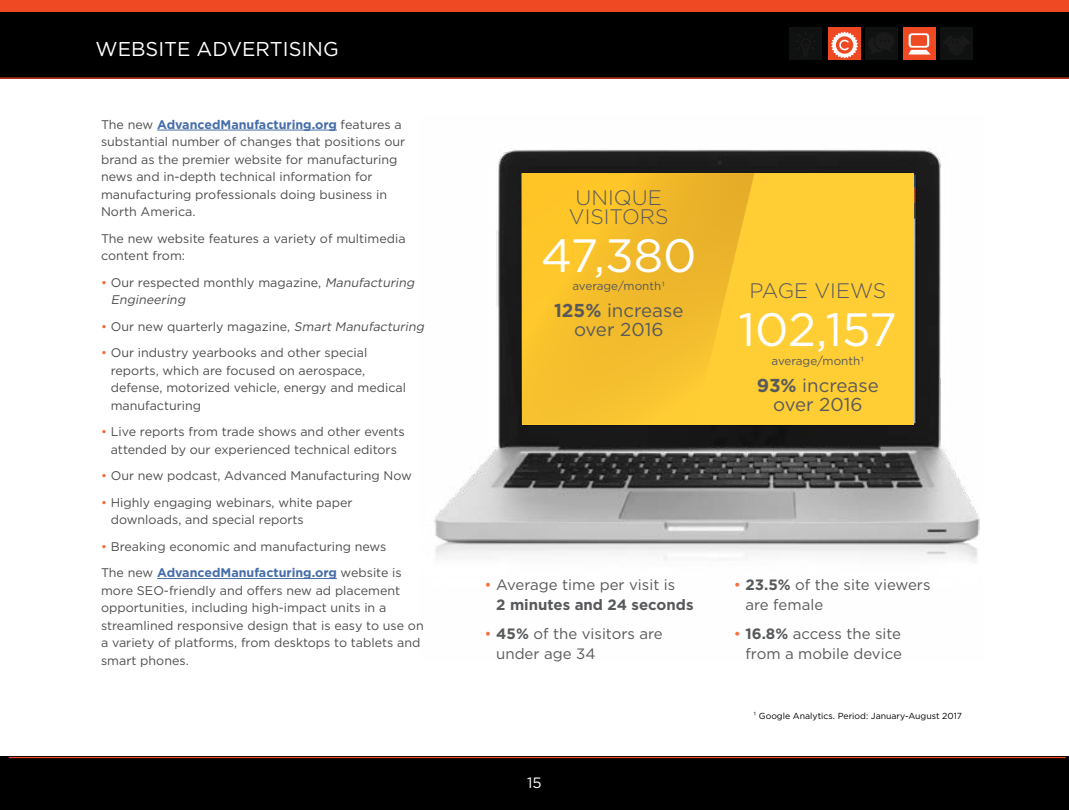
<style>
.page{position:relative;width:1069px;height:810px;background:#fff}
.page>*{position:absolute;margin:0;border:0;box-sizing:border-box;transform-origin:0 0}
.t1{font:46.75px "Gotham";letter-spacing:-.02em;color:#fff}
.t2{font:300 21px/18.6px "Gotham";color:#58595b;text-align:center}
.t3{font:20px "Gotham";color:#fff}
.t4{font:18.62px/18.6px "Gotham";color:#58595b;text-align:center}
.t5{font:15px/20px "Gotham";color:#58595b}
.t6{font:15px "Gotham";color:#fff}
.t7{font:12.5px/17.5px "Gotham";color:#4d4d4f}
.t8{font:11.62px "Gotham";color:#58595b}
.t9{font:8.75px "Gotham";color:#000}
.s1{font-weight:700;color:#456da9}
.s2{color:#f26839}
.s3{font-style:italic}
.s4{font-weight:700}
.s5{color:#f37143}
</style>
<div class="page">
<div style="left:0;top:0;width:1069px;height:78px;background:#000"></div>
<div style="left:0;top:0;width:1069px;height:11px;background:#ef4923"></div>
<div style="left:0;top:757px;width:1069px;height:53px;background:#000"></div>
<hr style="left:0;top:77px;width:1069px;height:2px;background:#ef4923">
<hr style="left:9px;top:757px;width:1056px;height:1px;background:#ef4923">
<hr style="left:157px;top:130px;width:180px;height:1px;background:#456da9">
<hr style="left:157px;top:578px;width:180px;height:1px;background:#456da9">
<img style="left:434px;top:149px;width:546px;height:412px">
<div style="left:522px;top:174px;width:391px;height:251px;background:#ffcd34"></div>
<svg style="left:521px;top:173px;width:233px;height:251px"></svg>
<div style="left:903px;top:28px;width:32px;height:32px;background:#ef4923"></div>
<svg style="left:908px;top:33px;width:23px;height:22px"></svg>
<div style="left:828px;top:28px;width:32px;height:32px;background:#ef4923"></div>
<svg style="left:831px;top:32px;width:27px;height:26px"></svg>
<svg style="left:789px;top:27px;width:33px;height:33px"></svg>
<svg style="left:865px;top:27px;width:33px;height:33px"></svg>
<svg style="left:940px;top:27px;width:33px;height:33px"></svg>
<h3 class="t3" style="left:96px;top:36px;width:245px">WEBSITE ADVERTISING</h3>
<p class="t7" style="left:101px;top:115px;width:306px">The new <span class="s1">AdvancedManufacturing.org</span> features a substantial number of changes that positions our brand as the premier website for manufacturing news and in-depth technical information for manufacturing professionals doing business in North America.</p>
<p class="t7" style="left:101px;top:229px;width:306px">The new website features a variety of multimedia content from:</p>
<p class="t7" style="left:111px;top:273px;width:308px;text-indent:-10px"><span class="s2">•</span> Our respected monthly magazine, <span class="s3">Manufacturing<br>Engineering</span></p>
<p class="t7" style="left:101px;top:317px;width:327px"><span class="s2">•</span> Our new quarterly magazine, <span class="s3">Smart Manufacturing</span></p>
<p class="t7" style="left:111px;top:344px;width:297px;text-indent:-10px"><span class="s2">•</span> Our industry yearbooks and other special reports, which are focused on aerospace, defense, motorized vehicle, energy and medical manufacturing</p>
<p class="t7" style="left:101px;top:423px;width:305px;text-align:center"><span class="s2">•</span> Live reports from trade shows and other events attended by our experienced technical editors</p>
<p class="t7" style="left:101px;top:467px;width:312px"><span class="s2">•</span> Our new podcast, Advanced Manufacturing Now</p>
<p class="t7" style="left:111px;top:493px;width:243px;text-indent:-10px"><span class="s2">•</span> Highly engaging webinars, white paper downloads, and special reports</p>
<p class="t7" style="left:101px;top:533px;width:302px;line-height:26.5px"><span class="s2">•</span> Breaking economic and manufacturing news<br>The new <span class="s1">AdvancedManufacturing.org</span> website is</p>
<p class="t7" style="left:101px;top:581px;width:324px">more SEO-friendly and offers new ad placement opportunities, including high-impact units in a streamlined responsive design that is easy to use on a variety of platforms, from desktops to tablets and smart phones.</p>
<h2 class="t2" style="left:569px;top:188px;width:101px">UNIQUE<br>VISITORS</h2>
<h1 class="t1" style="left:541px;top:225px;width:157px">47,380</h1>
<p class="t8" style="left:572px;top:279px;width:94px">average/month1</p>
<h3 class="t4" style="left:554px;top:301px;width:131px"><span class="s4">125%</span> increase over 2016</h3>
<h2 class="t2" style="left:749px;top:281px;width:138px">PAGE VIEWS</h2>
<h1 class="t1" style="left:738px;top:300px;width:160px">102,157</h1>
<p class="t8" style="left:771px;top:353px;width:94px">average/month1</p>
<h3 class="t4" style="left:757px;top:376px;width:123px"><span class="s4">93%</span> increase over 2016</h3>
<p class="t5" style="left:496px;top:574px;width:199px;text-indent:-12px"><span class="s5">•</span> Average time per visit is<br><span class="s4">2 minutes and 24 seconds</span></p>
<p class="t5" style="left:496px;top:623px;width:168px;text-indent:-12px"><span class="s5">•</span> <span class="s4">45%</span> of the visitors are under age 34</p>
<p class="t6" style="left:527px;top:773px;width:16px">15</p>
<p class="t5" style="left:745px;top:574px;width:187px;text-indent:-12px"><span class="s5">•</span> <span class="s4">23.5%</span> of the site viewers are female</p>
<p class="t5" style="left:734px;top:623px;width:170px;text-align:right"><span class="s5">•</span> <span class="s4">16.8%</span> access the site from a mobile device</p>
<p class="t9" style="left:753px;top:710px;width:210px">¹ Google Analytics. Period: January-August 2017</p>
</div>
